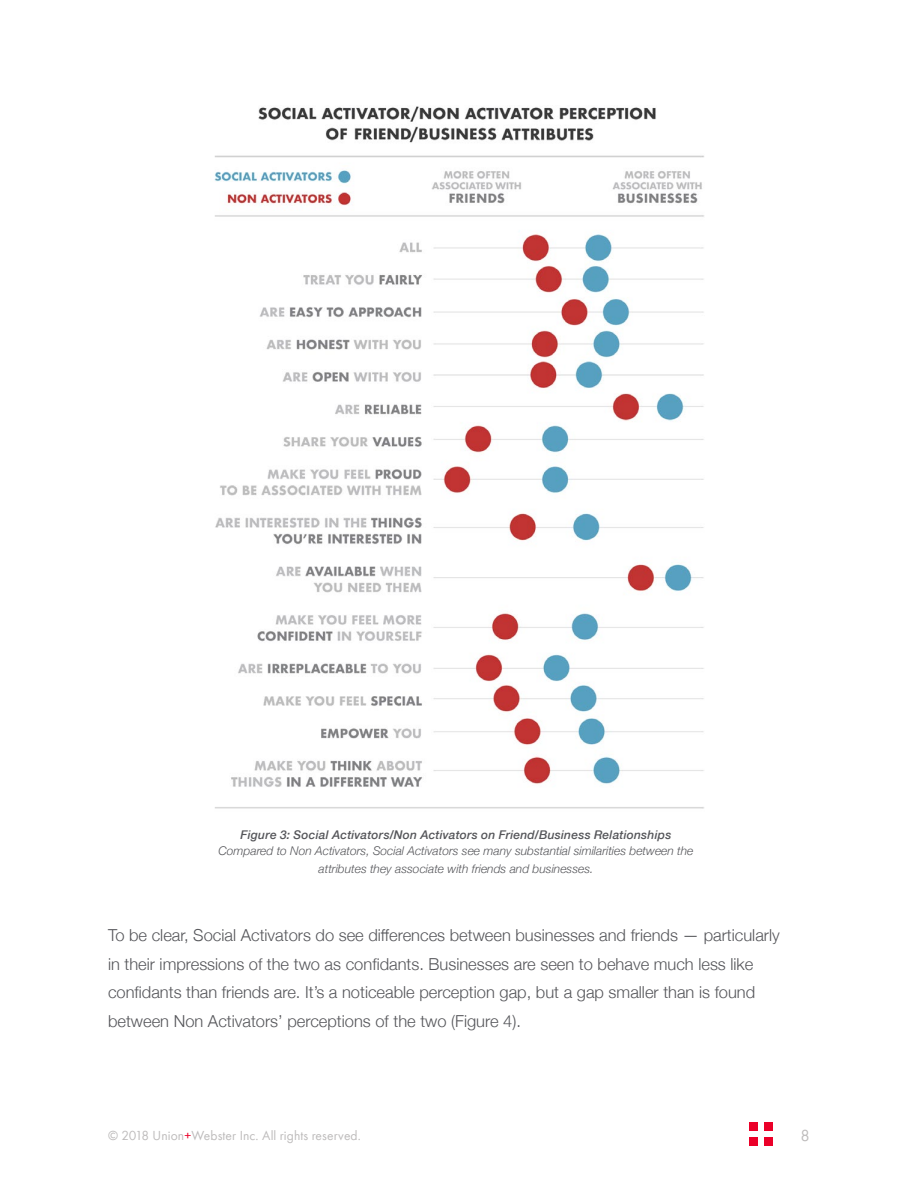
<style>
.page{position:relative;width:918px;height:1188px;background:#fff}
.page>*{position:absolute;margin:0;border:0;box-sizing:border-box;transform-origin:0 0}
.t1{font:300 16.5px/28.5px "Helvetica Neue";color:#55565a}
.t2{font:16.5px "Futura PT Book";color:#bdbbbb}
.t3{font:13.5px "Futura PT Book";letter-spacing:.01em;color:#bdbbbb}
.t4{font:italic 300 12px/18px "Helvetica Neue";color:#55565a;text-align:center}
.t5{font:italic 500 12px "Helvetica Neue";letter-spacing:.02em;color:#55565a}
.s1{color:#eb0029}
</style>
<div class="page">
<div style="left:764px;top:1123px;width:9px;height:8px;background:#eb0029"></div>
<div style="left:764px;top:1137px;width:9px;height:8px;background:#eb0029"></div>
<div style="left:749px;top:1123px;width:9px;height:8px;background:#eb0029"></div>
<div style="left:749px;top:1137px;width:9px;height:8px;background:#eb0029"></div>
<img style="left:214px;top:106px;width:490px;height:703px">
<p class="t5" style="left:241px;top:824px;width:432px">Figure 3: Social Activators/Non Activators on Friend/Business Relationships</p>
<p class="t4" style="left:219px;top:841px;width:476px">Compared to Non Activators, Social Activators see many substantial similarities between the attributes they associate with friends and businesses.</p>
<p class="t1" style="left:108px;top:920px;width:673px">To be clear, Social Activators do see differences between businesses and friends — particularly in their impressions of the two as confidants. Businesses are seen to behave much less like confidants than friends are. It’s a noticeable perception gap, but a gap smaller than is found between Non Activators’ perceptions of the two (Figure 4).</p>
<p class="t3" style="left:108px;top:1127px;width:254px">© 2018 Union<span class="s1">+</span>Webster Inc. All rights reserved.</p>
<p class="t2" style="left:801px;top:1125px;width:11px">8</p>
</div>
